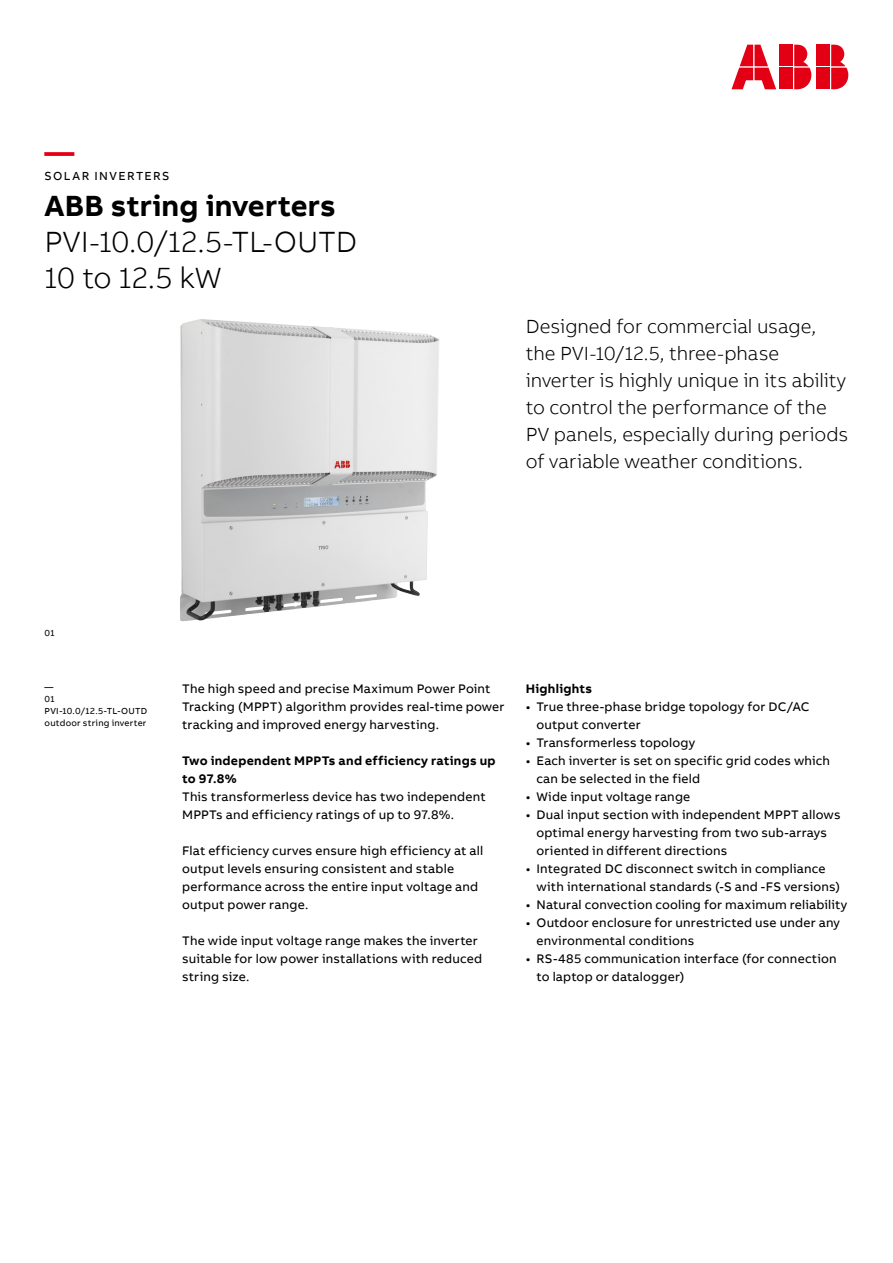
<style>
.page{position:relative;width:893px;height:1263px;background:#fff}
.page>*{position:absolute;margin:0;border:0;box-sizing:border-box;transform-origin:0 0}
.t1{font:300 30px/36px "AB Bvoice";letter-spacing:-.005em;color:#000}
.t2{font:700 30px "AB Bvoice";letter-spacing:.005em;color:#000}
.t3{font:700 30px "AB Bvoice";color:#e30015}
.t4{font:300 19.5px/27px "AB Bvoice";letter-spacing:-.005em;color:#000}
.t5{font:12.75px/18px "AB Bvoice";letter-spacing:.015em;color:#000}
.t6{font:700 12.75px/18px "AB Bvoice";letter-spacing:.02em;color:#000}
.t7{font:12px "AB Bvoice";letter-spacing:.12em;color:#000}
.t8{font:9px/12px "AB Bvoice";letter-spacing:.025em;color:#000}
</style>
<div class="page">
<img style="left:180px;top:319px;width:259px;height:303px">
<div style="left:817px;top:45px;width:13px;height:21px;background:#e30015"></div>
<div style="left:817px;top:68px;width:13px;height:21px;background:#e30015"></div>
<svg style="left:831px;top:45px;width:17px;height:44px"></svg>
<svg style="left:731px;top:45px;width:45px;height:44px"></svg>
<div style="left:780px;top:45px;width:13px;height:21px;background:#e30015"></div>
<div style="left:780px;top:68px;width:13px;height:21px;background:#e30015"></div>
<svg style="left:794px;top:45px;width:17px;height:44px"></svg>
<h1 class="t3" style="left:45px;top:132px;width:31px">—</h1>
<p class="t7" style="left:45px;top:168px;width:126px">SOLAR INVERTERS</p>
<h1 class="t2" style="left:45px;top:186px;width:293px">ABB string inverters</h1>
<h1 class="t1" style="left:45px;top:223px;width:314px">PVI-10.0/12.5-TL-OUTD<br>10 to 12.5 kW</h1>
<h2 class="t4" style="left:526px;top:313px;width:324px">Designed for commercial usage, the PVI-10/12.5, three-phase inverter is highly unique in its ability to control the performance of the PV panels, especially during periods of variable weather conditions.</h2>
<p class="t8" style="left:45px;top:627px;width:11px">01</p>
<p class="t8" style="left:45px;top:681px;width:104px">—<br>01<br>PVI-10.0/12.5-TL-OUTD outdoor string inverter</p>
<p class="t5" style="left:182px;top:679px;width:324px">The high speed and precise Maximum Power Point<br>Tracking (MPPT) algorithm provides real-time power tracking and improved energy harvesting.</p>
<p class="t6" style="left:182px;top:751px;width:315px">Two independent MPPTs and efficiency ratings up to 97.8%</p>
<p class="t5" style="left:182px;top:787px;width:305px">This transformerless device has two independent<br>MPPTs and efficiency ratings of up to 97.8%.</p>
<p class="t5" style="left:182px;top:841px;width:303px">Flat efficiency curves ensure high efficiency at all output levels ensuring consistent and stable performance across the entire input voltage and output power range.</p>
<p class="t5" style="left:182px;top:931px;width:301px">The wide input voltage range makes the inverter suitable for low power installations with reduced string size.</p>
<p class="t6" style="left:526px;top:679px;width:68px">Highlights</p>
<p class="t5" style="left:536px;top:697px;width:275px;text-indent:-11px">• True three-phase bridge topology for DC/AC output converter</p>
<p class="t5" style="left:526px;top:733px;width:171px">• Transformerless topology</p>
<p class="t5" style="left:536px;top:751px;width:295px;text-indent:-11px">• Each inverter is set on specific grid codes which can be selected in the field</p>
<p class="t5" style="left:526px;top:787px;width:166px">• Wide input voltage range</p>
<p class="t5" style="left:536px;top:805px;width:306px;text-indent:-11px">• Dual input section with independent MPPT allows optimal energy harvesting from two sub-arrays oriented in different directions</p>
<p class="t5" style="left:536px;top:859px;width:305px;text-indent:-11px">• Integrated DC disconnect switch in compliance with international standards (-S and -FS versions)</p>
<p class="t5" style="left:526px;top:895px;width:323px">• Natural convection cooling for maximum reliability</p>
<p class="t5" style="left:536px;top:913px;width:305px;text-indent:-11px">• Outdoor enclosure for unrestricted use under any environmental conditions</p>
<p class="t5" style="left:536px;top:950px;width:302px;text-indent:-11px">• RS-485 communication interface (for connection to laptop or datalogger)</p>
</div>
